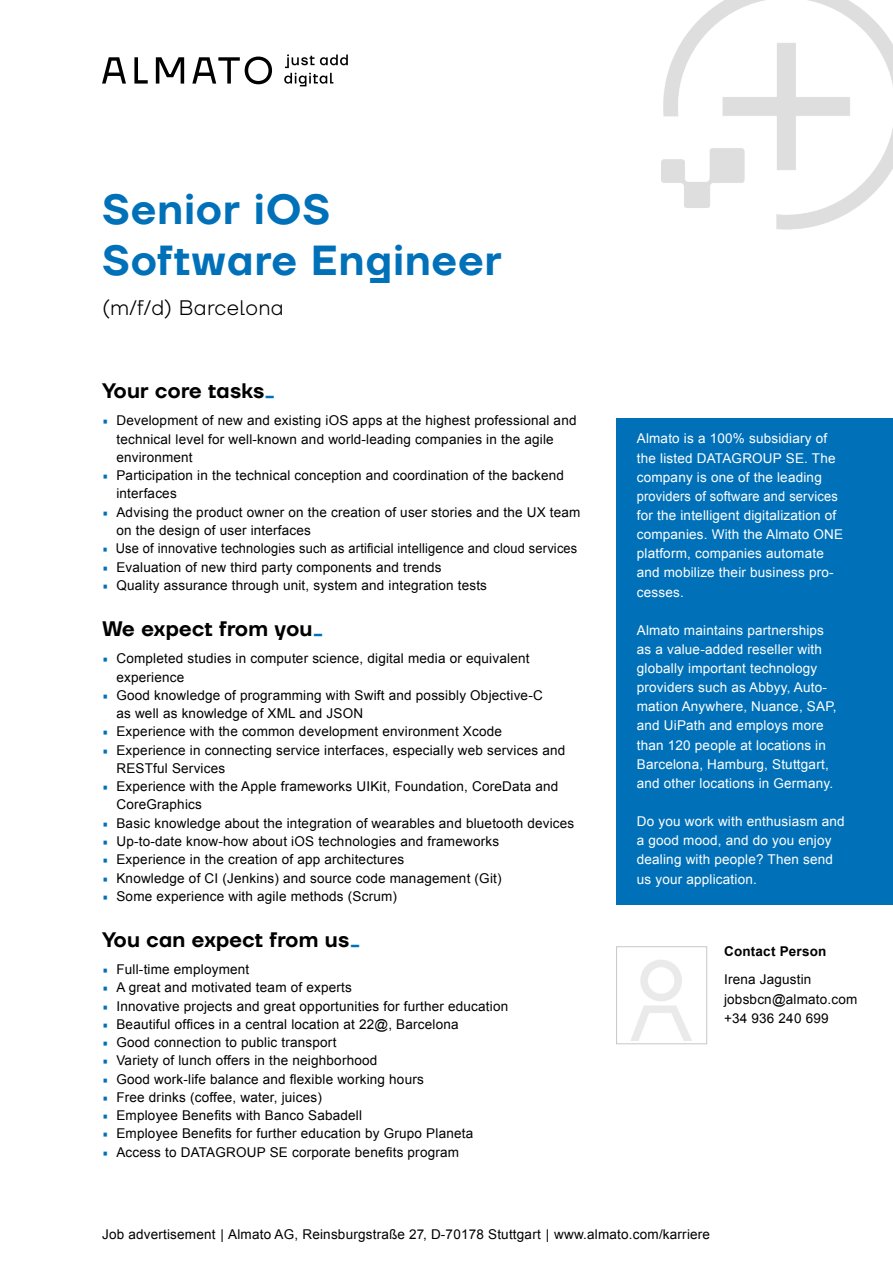
<style>
.page{position:relative;width:893px;height:1263px;background:#fff}
.page>*{position:absolute;margin:0;border:0;box-sizing:border-box;transform-origin:0 0}
.t1{font:600 42px/51px "TT Firs Neue";letter-spacing:.03em;color:#0071b9}
.t2{font:600 21px "TT Firs Neue";letter-spacing:.015em;color:#000}
.t3{font:300 21px "TT Firs Neue";letter-spacing:.015em;color:#000}
.t4{font:13.5px/18.3px "Arial";letter-spacing:.015em;color:#000}
.t5{font:13.5px/19.2px "Arial";letter-spacing:.015em;color:#fff}
.t6{font:13.5px "Arial";letter-spacing:.015em;color:#000;scale:.95 1}
.t7{font:700 13.5px "Arial";letter-spacing:.015em;color:#000}
.s1{font-family:"Titillium";font-weight:300;color:#0071b9}
</style>
<div class="page">
<svg style="left:102px;top:54px;width:246px;height:32px"></svg>
<div style="left:617px;top:418px;width:276px;height:487px;background:#0071b9"></div>
<img style="left:631px;top:960px;width:60px;height:80px">
<div style="left:616px;top:946px;width:91px;height:98px;border:1px solid #c5c8c8"></div>
<img style="left:662px;top:0;width:231px;height:230px">
<h1 class="t1" style="left:102px;top:184px;width:401px">Senior iOS<br>Software Engineer</h1>
<h2 class="t3" style="left:102px;top:294px;width:183px">(m/f/d) Barcelona</h2>
<h2 class="t2" style="left:102px;top:377px;width:173px">Your core tasks<sup>_</sup></h2>
<p class="t4" style="left:116px;top:411px;width:462px;text-indent:-14px"><span class="s1">•</span> Development of new and existing iOS apps at the highest professional and technical level for well-known and world-leading companies in the agile environment</p>
<p class="t4" style="left:116px;top:466px;width:449px;text-indent:-14px"><span class="s1">•</span> Participation in the technical conception and coordination of the backend interfaces</p>
<p class="t4" style="left:116px;top:503px;width:466px;text-indent:-14px"><span class="s1">•</span> Advising the product owner on the creation of user stories and the UX team on the design of user interfaces</p>
<p class="t6" style="left:102px;top:540px;width:502px"><span class="s1">•</span> Use of innovative technologies such as artificial intelligence and cloud services</p>
<p class="t4" style="left:102px;top:558px;width:341px"><span class="s1">•</span> Evaluation of new third party components and trends</p>
<p class="t4" style="left:102px;top:576px;width:386px"><span class="s1">•</span> Quality assurance through unit, system and integration tests</p>
<h2 class="t2" style="left:102px;top:615px;width:221px">We expect from you<sup>_</sup></h2>
<p class="t4" style="left:116px;top:649px;width:415px;text-indent:-14px"><span class="s1">•</span> Completed studies in computer science, digital media or equivalent experience</p>
<p class="t4" style="left:116px;top:686px;width:428px;text-indent:-14px"><span class="s1">•</span> Good knowledge of programming with Swift and possibly Objective-C as well as knowledge of XML and JSON</p>
<p class="t4" style="left:102px;top:723px;width:401px"><span class="s1">•</span> Experience with the common development environment Xcode</p>
<p class="t4" style="left:116px;top:741px;width:450px;text-indent:-14px"><span class="s1">•</span> Experience in connecting service interfaces, especially web services and<br>RESTful Services</p>
<p class="t4" style="left:116px;top:777px;width:443px;text-indent:-14px"><span class="s1">•</span> Experience with the Apple frameworks UIKit, Foundation, CoreData and<br>CoreGraphics</p>
<p class="t4" style="left:102px;top:814px;width:474px"><span class="s1">•</span> Basic knowledge about the integration of wearables and bluetooth devices</p>
<p class="t4" style="left:102px;top:832px;width:399px"><span class="s1">•</span> Up-to-date know-how about iOS technologies and frameworks</p>
<p class="t4" style="left:102px;top:850px;width:304px"><span class="s1">•</span> Experience in the creation of app architectures</p>
<p class="t4" style="left:102px;top:869px;width:401px"><span class="s1">•</span> Knowledge of CI (Jenkins) and source code management (Git)</p>
<p class="t4" style="left:102px;top:887px;width:297px"><span class="s1">•</span> Some experience with agile methods (Scrum)</p>
<h2 class="t2" style="left:102px;top:925px;width:258px">You can expect from us<sup>_</sup></h2>
<p class="t4" style="left:102px;top:960px;width:149px"><span class="s1">•</span> Full-time employment</p>
<p class="t4" style="left:102px;top:978px;width:251px"><span class="s1">•</span> A great and motivated team of experts</p>
<p class="t4" style="left:102px;top:997px;width:408px"><span class="s1">•</span> Innovative projects and great opportunities for further education</p>
<p class="t4" style="left:102px;top:1015px;width:358px"><span class="s1">•</span> Beautiful offices in a central location at 22@, Barcelona</p>
<p class="t4" style="left:102px;top:1033px;width:236px"><span class="s1">•</span> Good connection to public transport</p>
<p class="t4" style="left:102px;top:1051px;width:277px"><span class="s1">•</span> Variety of lunch offers in the neighborhood</p>
<p class="t4" style="left:102px;top:1070px;width:323px"><span class="s1">•</span> Good work-life balance and flexible working hours</p>
<p class="t4" style="left:102px;top:1088px;width:221px"><span class="s1">•</span> Free drinks (coffee, water, juices)</p>
<p class="t4" style="left:102px;top:1106px;width:262px"><span class="s1">•</span> Employee Benefits with Banco Sabadell</p>
<p class="t4" style="left:102px;top:1125px;width:373px"><span class="s1">•</span> Employee Benefits for further education by Grupo Planeta</p>
<p class="t4" style="left:102px;top:1143px;width:358px"><span class="s1">•</span> Access to DATAGROUP SE corporate benefits program</p>
<p class="t5" style="left:637px;top:429px;width:208px">Almato is a 100% subsidiary of the listed DATAGROUP SE. The company is one of the leading providers of software and services for the intelligent digitalization of companies. With the -Almato ONE platform, companies automate and mobilize their business pro&shy;cesses.</p>
<p class="t5" style="left:637px;top:621px;width:201px">Almato maintains partnerships as a value-added reseller with globally important technology providers such as Abbyy, Auto&shy;mation Anywhere, Nuance, SAP, and -UiPath and employs more than 120 people at locations in<br>Barcelona, Hamburg, Stuttgart, and other locations in Germany.</p>
<p class="t5" style="left:637px;top:812px;width:209px">Do you work with enthusiasm and a good mood, and do you enjoy dealing with people? Then send us your application.</p>
<p class="t7" style="left:724px;top:942px;width:104px">Contact Person</p>
<p class="t4" style="left:724px;top:970px;width:135px;line-height:19.2px">Irena Jagustin jobsbcn@almato.com +34 936 240 699</p>
<p class="t4" style="left:102px;top:1225px;width:610px">Job advertisement | Almato AG, Reinsburgstraße 27, D-70178 Stuttgart | www.almato.com/karriere</p>
</div>
